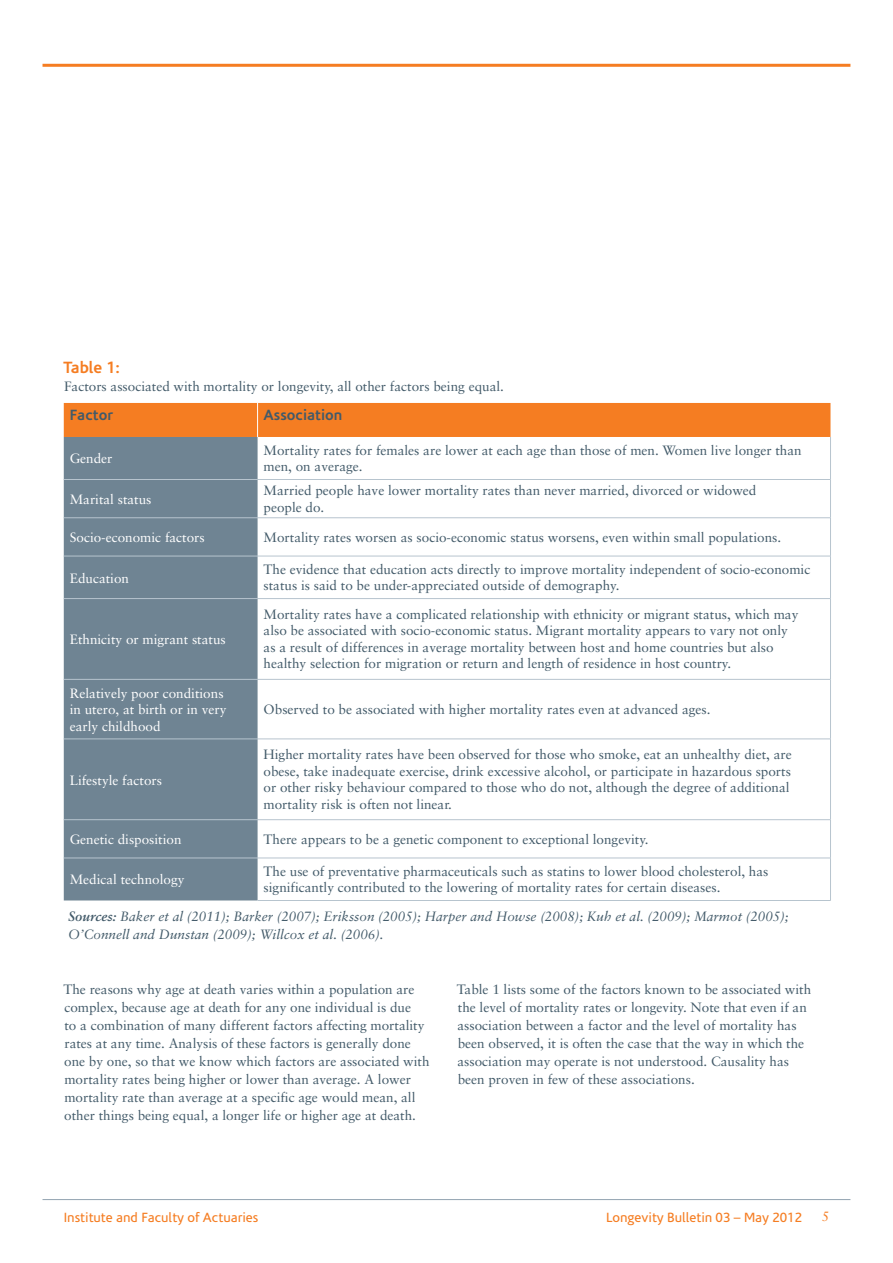
<style>
.page{position:relative;width:893px;height:1263px;background:#fff}
.page>*{position:absolute;margin:0;border:0;box-sizing:border-box;transform-origin:0 0}
.t1{font:700 16.5px "Corisande";color:#f57d22}
.t2{font:700 15px "Corisande";color:#425a69}
.t3{font:13.5px/18px "Sabon";color:#425a69}
.t4{font:13.5px/16.5px "Sabon";color:#fff}
.t5{font:italic 13.5px/18px "Sabon";color:#425a69}
.t6{font:13.5px "Corisande";color:#f57d22}
.t7{font:13.5px "Sabon";color:#f57d22}
.s1{font-weight:700}
</style>
<div class="page">
<hr style="left:43px;top:64px;width:807px;height:3px;background:#f57d22">
<hr style="left:43px;top:1199px;width:807px;height:1px;background:#91a3b0">
<div style="left:64px;top:403px;width:766px;height:34px;background:#f57d22"></div>
<div style="left:64px;top:437px;width:194px;height:463px;background:#6f8493"></div>
<hr style="left:830px;top:437px;width:1px;height:42px;background:#b7c4ce">
<hr style="left:64px;top:479px;width:194px;height:1px;background:#b7c4ce">
<hr style="left:258px;top:479px;width:573px;height:1px;background:#b7c4ce">
<hr style="left:830px;top:480px;width:1px;height:38px;background:#b7c4ce">
<hr style="left:64px;top:517px;width:194px;height:1px;background:#b7c4ce">
<hr style="left:258px;top:517px;width:573px;height:1px;background:#b7c4ce">
<hr style="left:830px;top:518px;width:1px;height:38px;background:#b7c4ce">
<hr style="left:64px;top:556px;width:194px;height:1px;background:#b7c4ce">
<hr style="left:258px;top:556px;width:573px;height:1px;background:#b7c4ce">
<hr style="left:830px;top:556px;width:1px;height:42px;background:#b7c4ce">
<hr style="left:64px;top:598px;width:194px;height:1px;background:#b7c4ce">
<hr style="left:258px;top:598px;width:573px;height:1px;background:#b7c4ce">
<hr style="left:830px;top:599px;width:1px;height:80px;background:#b7c4ce">
<hr style="left:64px;top:679px;width:194px;height:1px;background:#b7c4ce">
<hr style="left:258px;top:679px;width:573px;height:1px;background:#b7c4ce">
<hr style="left:830px;top:679px;width:1px;height:60px;background:#b7c4ce">
<hr style="left:64px;top:739px;width:194px;height:1px;background:#b7c4ce">
<hr style="left:258px;top:739px;width:573px;height:1px;background:#b7c4ce">
<hr style="left:830px;top:739px;width:1px;height:80px;background:#b7c4ce">
<hr style="left:64px;top:819px;width:194px;height:1px;background:#b7c4ce">
<hr style="left:258px;top:819px;width:573px;height:1px;background:#b7c4ce">
<hr style="left:830px;top:820px;width:1px;height:38px;background:#b7c4ce">
<hr style="left:64px;top:858px;width:194px;height:1px;background:#b7c4ce">
<hr style="left:258px;top:858px;width:573px;height:1px;background:#b7c4ce">
<hr style="left:830px;top:858px;width:1px;height:42px;background:#b7c4ce">
<hr style="left:258px;top:900px;width:573px;height:1px;background:#b7c4ce">
<hr style="left:257px;top:403px;width:1px;height:34px;background:#fff">
<p class="t1" style="left:63px;top:358px;width:58px">Table 1:</p>
<p class="t3" style="left:64px;top:377px;width:441px">Factors associated with mortality or longevity, all other factors being equal.</p>
<p class="t2" style="left:70px;top:406px;width:45px">Factor</p>
<p class="t2" style="left:264px;top:406px;width:80px">Association</p>
<p class="t4" style="left:70px;top:450px;width:44px">Gender</p>
<p class="t3" style="left:264px;top:442px;width:540px;line-height:16.5px">Mortality rates for females are lower at each age than those of men. Women live longer than men, on average.</p>
<p class="t4" style="left:70px;top:491px;width:83px">Marital status</p>
<p class="t3" style="left:264px;top:482px;width:494px;line-height:16.5px">Married people have lower mortality rates than never married, divorced or widowed people do.</p>
<p class="t4" style="left:70px;top:529px;width:136px">Socio-economic factors</p>
<p class="t3" style="left:264px;top:528px;width:519px">Mortality rates worsen as socio-economic status worsens, even within small populations.</p>
<p class="t4" style="left:70px;top:569px;width:61px">Education</p>
<p class="t3" style="left:264px;top:561px;width:548px;line-height:16.5px">The evidence that education acts directly to improve mortality independent of socio-economic status is said to be under-appreciated outside of demography.</p>
<p class="t4" style="left:70px;top:631px;width:158px">Ethnicity or migrant status</p>
<p class="t4" style="left:70px;top:685px;width:158px">Relatively poor conditions in utero, at birth or in very early childhood</p>
<p class="t4" style="left:70px;top:771px;width:94px">Lifestyle factors</p>
<p class="t3" style="left:264px;top:606px;width:536px;line-height:16.5px">Mortality rates have a complicated relationship with ethnicity or migrant status, which may also be associated with socio-economic status. Migrant mortality appears to vary not only as a result of differences in average mortality between host and home countries but also healthy selection for migration or return and length of residence in host country.</p>
<p class="t3" style="left:264px;top:700px;width:449px">Observed to be associated with higher mortality rates even at advanced ages.</p>
<p class="t3" style="left:264px;top:746px;width:530px;line-height:16.5px">Higher mortality rates have been observed for those who smoke, eat an unhealthy diet, are obese, take inadequate exercise, drink excessive alcohol, or participate in hazardous sports or other risky behaviour compared to those who do not, although the degree of additional mortality risk is often not linear.</p>
<p class="t4" style="left:70px;top:831px;width:113px">Genetic disposition</p>
<p class="t3" style="left:264px;top:830px;width:387px">There appears to be a genetic component to exceptional longevity.</p>
<p class="t4" style="left:70px;top:871px;width:116px">Medical technology</p>
<p class="t3" style="left:264px;top:863px;width:506px;line-height:16.5px">The use of preventative pharmaceuticals such as statins to lower blood cholesterol, has significantly contributed to the lowering of mortality rates for certain diseases.</p>
<p class="t5" style="left:68px;top:907px;width:722px"><span class="s1">Sources:</span> Baker et al (2011); Barker (2007); Eriksson (2005); Harper and Howse (2008); Kuh et al. (2009); Marmot (2005);<br>O’Connell and Dunstan (2009); Willcox et al. (2006).</p>
<p class="t3" style="left:63px;top:980px;width:368px">The reasons why age at death varies within a population are complex, because age at death for any one individual is due<br>to a combination of many different factors affecting mortality rates at any time. Analysis of these factors is generally done one by one, so that we know which factors are associated with mortality rates being higher or lower than average. A lower mortality rate than average at a specific age would mean, all other things being equal, a longer life or higher age at death.</p>
<p class="t3" style="left:457px;top:980px;width:356px">Table 1 lists some of the factors known to be associated with the level of mortality rates or longevity. Note that even if an association between a factor and the level of mortality has been observed, it is often the case that the way in which the association may operate is not understood. Causality has been proven in few of these associations.</p>
<p class="t6" style="left:64px;top:1210px;width:196px">Institute and Faculty of Actuaries</p>
<p class="t6" style="left:606px;top:1210px;width:197px">Longevity Bulletin 03 – May 2012</p>
<p class="t7" style="left:822px;top:1208px;width:9px">5</p>
</div>
